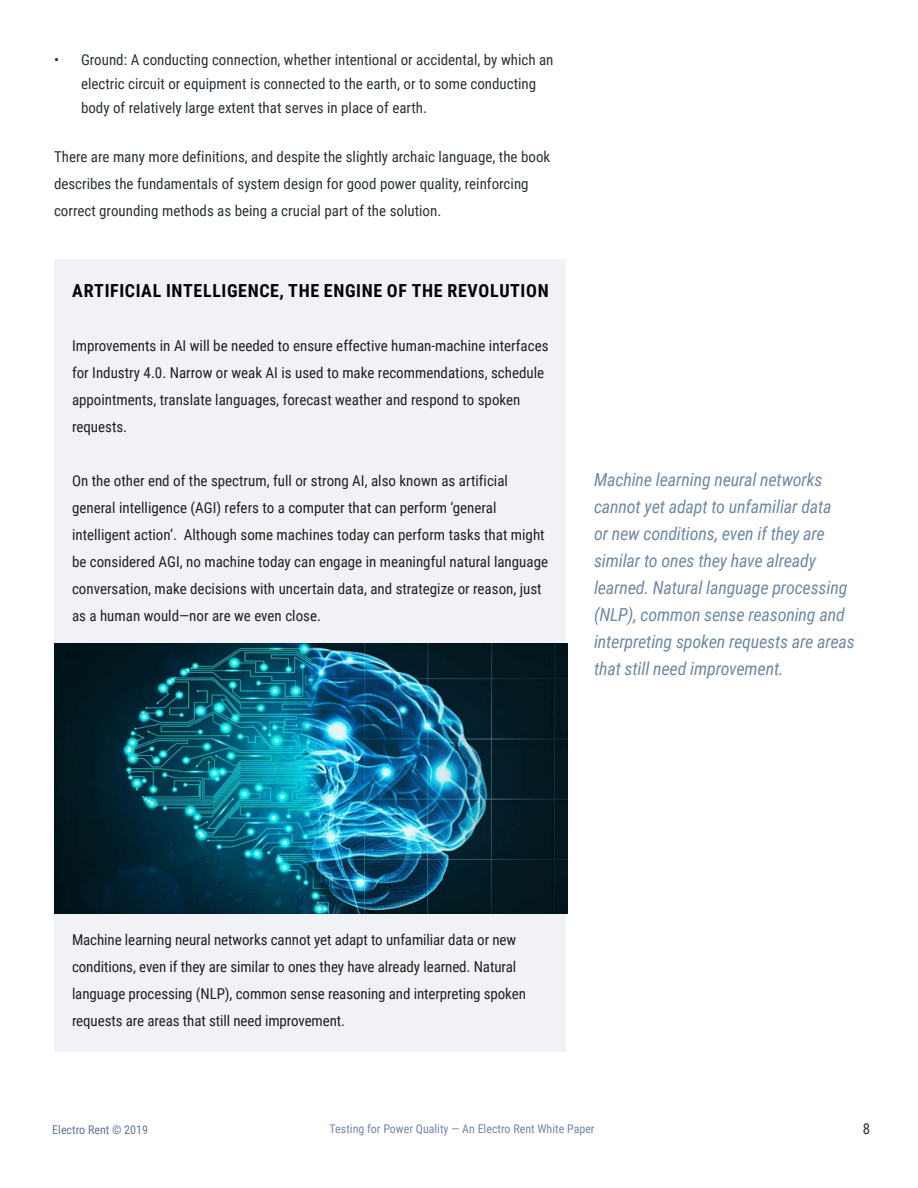
<style>
.page{position:relative;width:918px;height:1188px;background:#fff}
.page>*{position:absolute;margin:0;border:0;box-sizing:border-box;transform-origin:0 0}
.Header_-_6_-_Side_Ba{font:italic 18px/27px "Roboto Condensed";letter-spacing:-.01em;color:#6f8aa7}
.Body{font:700 18px "Roboto Condensed";letter-spacing:.035em;color:#040503}
.Body-2{font:15px/27px "Roboto Condensed";color:#231f20}
.Body-3{font:15px/24px "Roboto Condensed";color:#293338}
.t1{font:12px "Roboto Condensed";color:#6f8aa7}
.t2{font:12px "Roboto Condensed";color:#5d7797}
</style>
<div class="page">
<div style="left:55px;top:259px;width:511px;height:793px;background:#f0f2f5"></div>
<img style="left:55px;top:644px;width:513px;height:269px">
<p class="Body-3" style="left:81px;top:47px;width:474px;text-indent:-27px">• Ground: A conducting connection, whether intentional or accidental, by which an electric circuit or equipment is connected to the earth, or to some conducting body of relatively large extent that serves in place of earth.</p>
<p class="Body-3" style="left:54px;top:143px;width:498px;line-height:27px">There are many more definitions, and despite the slightly archaic language, the book describes the fundamentals of system design for good power quality, reinforcing correct grounding methods as being a crucial part of the solution.</p>
<p class="Body" style="left:72px;top:278px;width:478px">ARTIFICIAL INTELLIGENCE, THE ENGINE OF THE REVOLUTION</p>
<p class="Body-2" style="left:72px;top:332px;width:478px">Improvements in AI will be needed to ensure effective human-machine interfaces for Industry 4.0. Narrow or weak AI is used to make recommendations, schedule appointments, translate languages, forecast weather and respond to spoken requests.</p>
<p class="Body-2" style="left:72px;top:467px;width:478px">On the other end of the spectrum, full or strong AI, also known as artificial general intelligence (AGI) refers to a computer that can perform ‘general intelligent action’. Although some machines today can perform tasks that might be considered AGI, no machine today can engage in meaningful natural language conversation, make decisions with uncertain data, and strategize or reason, just as a human would—nor are we even close.</p>
<p class="Header_-_6_-_Side_Ba" style="left:594px;top:465px;width:262px">Machine learning neural networks cannot yet adapt to unfamiliar data<br>or new conditions, even if they are similar to ones they have already learned. Natural language processing (NLP), common sense reasoning and interpreting spoken requests are areas that still need improvement.</p>
<p class="Body-2" style="left:72px;top:926px;width:455px">Machine learning neural networks cannot yet adapt to unfamiliar data or new conditions, even if they are similar to ones they have already learned. Natural language processing (NLP), common sense reasoning and interpreting spoken requests are areas that still need improvement.</p>
<p class="t2" style="left:52px;top:1121px;width:97px">Electro Rent © 2019</p>
<p class="t1" style="left:330px;top:1121px;width:266px">Testing for Power Quality — An Electro Rent White Paper</p>
<p class="Body-3" style="left:863px;top:1116px;width:9px">8</p>
</div>
